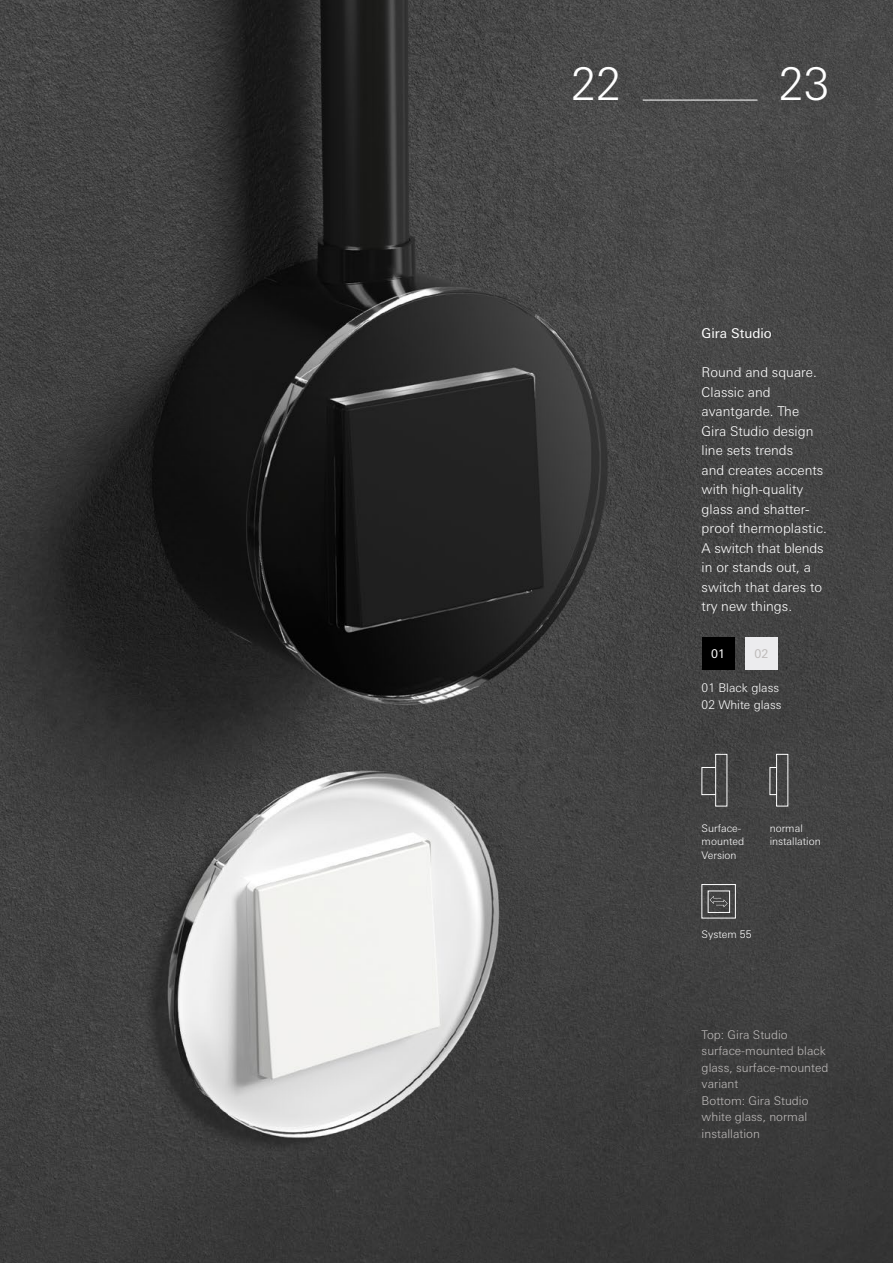
<style>
.page{position:relative;width:893px;height:1263px;background:#fff}
.page>*{position:absolute;margin:0;border:0;box-sizing:border-box;transform-origin:0 0}
.t1{font:300 45px "Univers Next W1 G";color:#fff}
.t2{font:300 13.5px/19.5px "Univers Next W1 G";color:#fff}
.t3{font:13.5px "Univers Next W1 G";color:#fff}
.t4{font:300 12px/16.5px "Univers Next W1 G";color:#bebbba}
.t5{font:300 12px/16.5px "Univers Next W1 G";color:#fff}
.t6{font:12px "Univers Next W1 G";color:#fff}
.t7{font:12px "Univers Next W1 G";color:#bebbba}
.t8{font:300 10.5px/13.5px "Univers Next W1 G";color:#fff}
</style>
<div class="page">
<img style="left:0;top:0;width:893px;height:1263px">
<hr style="left:643px;top:100px;width:114px;height:1px;background:#fff">
<div style="left:702px;top:637px;width:32px;height:33px;background:#000"></div>
<div style="left:745px;top:637px;width:33px;height:33px;background:#ececee"></div>
<div style="left:702px;top:767px;width:14px;height:28px;border:1px solid #fff"></div>
<div style="left:715px;top:754px;width:12px;height:52px;border:1px solid #fff"></div>
<div style="left:702px;top:884px;width:34px;height:34px;border:1px solid #fff"></div>
<div style="left:708px;top:891px;width:22px;height:22px;border:1px solid #fff"></div>
<svg style="left:710px;top:896px;width:18px;height:11px"></svg>
<div style="left:776px;top:754px;width:12px;height:52px;border:1px solid #fff"></div>
<h1 class="t1" style="left:571px;top:58px;width:52px">22</h1>
<h1 class="t1" style="left:779px;top:58px;width:52px">23</h1>
<p class="t3" style="left:702px;top:326px;width:72px">Gira Studio</p>
<p class="t2" style="left:702px;top:363px;width:127px">Round and square.<br>Classic and avantgarde. The<br>Gira Studio design line sets trends<br>and creates accents with high-quality glass and shatter&shy;proof thermoplastic.<br>A switch that blends in or stands out, a switch that dares to try new things.</p>
<p class="t6" style="left:711px;top:647px;width:15px">01</p>
<p class="t7" style="left:754px;top:647px;width:15px">02</p>
<p class="t5" style="left:702px;top:680px;width:81px">01 Black glass<br>02 White glass</p>
<p class="t8" style="left:702px;top:821px;width:44px">Surface&shy;mounted<br>Version</p>
<p class="t8" style="left:770px;top:821px;width:53px">normal installation</p>
<p class="t8" style="left:702px;top:927px;width:51px">System 55</p>
<p class="t4" style="left:702px;top:1026px;width:128px">Top: Gira Studio surface-mounted black glass, surface-mounted variant<br>Bottom: Gira Studio white glass, normal installation</p>
</div>
